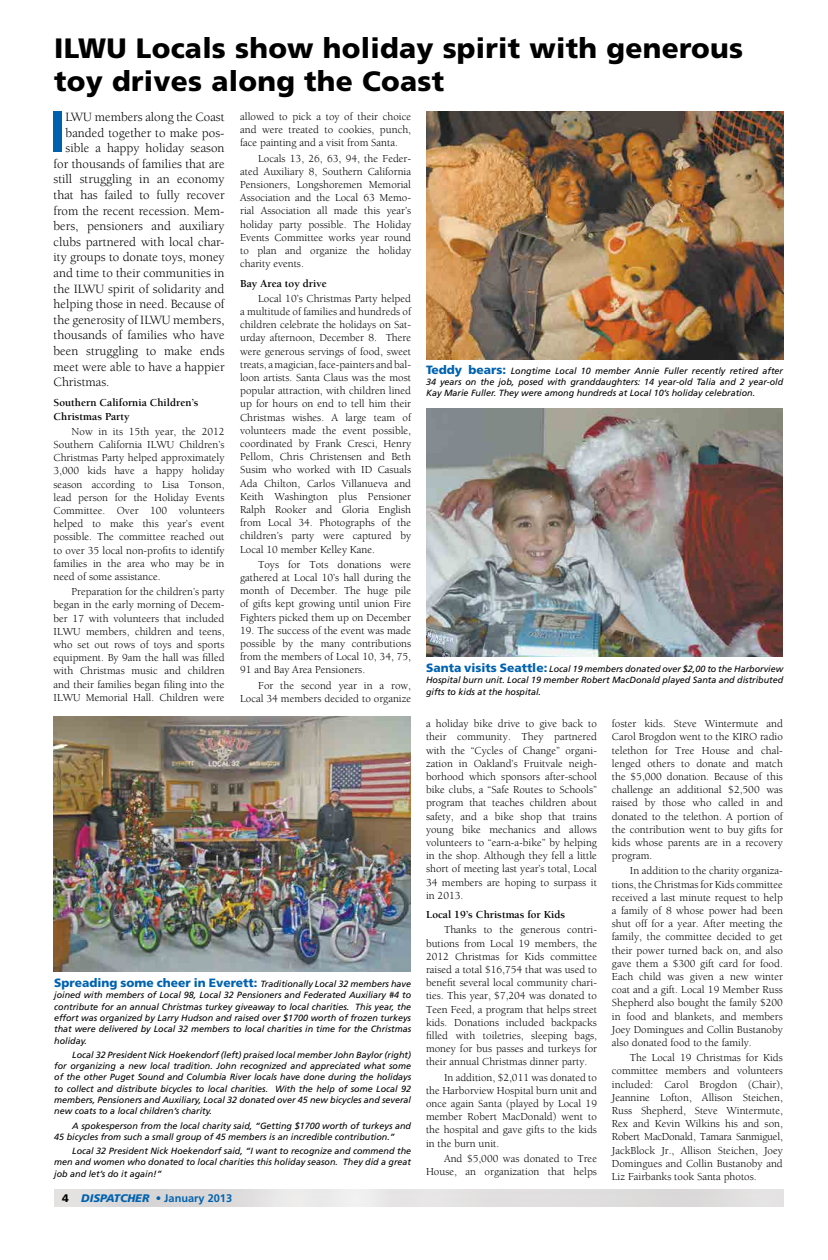
<style>
.page{position:relative;width:828px;height:1260px;background:#fff}
.page>*{position:absolute;margin:0;border:0;box-sizing:border-box;transform-origin:0 0}
.t1{font:700 57.7px "Frutiger";color:#0062af}
.t2{font:900 28px/33.6px "Frutiger";letter-spacing:.01em;color:#000}
.t3{font:13px "Berkeley";color:#000}
.t4{font:11px/13.2px "Berkeley";color:#000;text-align:justify}
.t5{font:700 11px/13.2px "Berkeley";color:#000}
.t6{font:700 11px "Frutiger";color:#0062af}
.t7{font:italic 9px/11.3px "Frutiger";color:#000;text-align:justify}
.s1{font-weight:900;font-style:normal;font-size:12px;color:#0062af}
.s2{font-weight:900;color:#000}
.s3{font-weight:900;font-style:italic}
</style>
<div class="page">
<img style="left:53px;top:716px;width:357px;height:255px">
<img style="left:426px;top:111px;width:357px;height:248px">
<img style="left:426px;top:408px;width:356px;height:248px">
<h2 class="t2" style="left:54px;top:31px;width:690px">ILWU Locals show holiday spirit with generous toy drives along the Coast</h2>
<h1 class="t1" style="left:50px;top:98px;width:18px">I</h1>
<p class="t3" style="left:66px;top:110px;width:160px">LWU members along the Coast</p>
<p class="t4" style="left:240px;top:110px;width:172px">allowed to pick a toy of their choice and were treated to cookies, punch, face painting and a visit from Santa.</p>
<p class="t4" style="left:240px;top:152px;width:173px;text-indent:18px">Locals 13, 26, 63, 94, the Feder&shy;ated Auxiliary 8, Southern California Pensioners, Longshoremen Memorial Association and the Local 63 Memo&shy;rial Association all made this year’s holiday party possible. The Holiday Events Committee works year round to plan and organize the holiday charity events.</p>
<p class="t5" style="left:240px;top:277px;width:88px">Bay Area toy drive</p>
<p class="t4" style="left:240px;top:292px;width:173px;text-indent:18px">Local 10’s Christmas Party helped a multitude of families and hundreds of children celebrate the holidays on Sat&shy;urday afternoon, December 8. There were generous servings of food, sweet treats, a magician, face-painters and bal&shy;loon artists. Santa Claus was the most popular attraction, with children lined up for hours on end to tell him their Christmas wishes. A large team of volunteers made the event possible, coordinated by Frank Cresci, Henry Pellom, Chris Christensen and Beth Susim who worked with ID Casuals Ada Chilton, Carlos Villanueva and Keith Washington plus Pensioner Ralph Rooker and Gloria English from Local 34. Photographs of the children’s party were captured by Local 10 member Kelley Kane.</p>
<p class="t4" style="left:240px;top:558px;width:173px;text-indent:18px">Toys for Tots donations were gathered at Local 10’s hall during the month of December. The huge pile of gifts kept growing until union Fire Fighters picked them up on December</p>
<p class="t4" style="left:240px;top:624px;width:173px">19. The success of the event was made possible by the many contributions from the members of Local 10, 34, 75, 91 and Bay Area Pensioners.</p>
<p class="t4" style="left:240px;top:679px;width:173px;text-align:right">For the second year in a row,<br>Local 34 members decided to organize</p>
<p class="t3" style="left:66px;top:126px;width:160px">banded together to make pos-</p>
<p class="t3" style="left:66px;top:141px;width:160px">sible a happy holiday season</p>
<p class="t3" style="left:54px;top:157px;width:173px">for thousands of families that are</p>
<p class="t3" style="left:54px;top:172px;width:172px">still struggling in an economy</p>
<p class="t3" style="left:54px;top:188px;width:173px">that has failed to fully recover</p>
<p class="t3" style="left:54px;top:204px;width:173px">from the recent recession. Mem-</p>
<p class="t3" style="left:54px;top:219px;width:173px">bers, pensioners and auxiliary</p>
<p class="t3" style="left:54px;top:235px;width:173px">clubs partnered with local char-</p>
<p class="t3" style="left:54px;top:250px;width:173px">ity groups to donate toys, money</p>
<p class="t3" style="left:54px;top:266px;width:173px">and time to their communities in</p>
<p class="t3" style="left:54px;top:282px;width:173px">the ILWU spirit of solidarity and</p>
<p class="t3" style="left:54px;top:297px;width:173px">helping those in need. Because of</p>
<p class="t3" style="left:54px;top:313px;width:173px">the generosity of ILWU members,</p>
<p class="t3" style="left:54px;top:328px;width:173px">thousands of families who have</p>
<p class="t3" style="left:54px;top:344px;width:173px">been struggling to make ends</p>
<p class="t3" style="left:54px;top:360px;width:173px">meet were able to have a happier</p>
<p class="t3" style="left:54px;top:375px;width:58px">Christmas.</p>
<p class="t5" style="left:54px;top:396px;width:147px">Southern California Children’s<br>Christmas Party</p>
<p class="t4" style="left:54px;top:425px;width:173px;text-indent:18px">Now in its 15th year, the 2012<br>Southern California ILWU Children’s Christmas Party helped approximately 3,000 kids have a happy holiday season according to Lisa Tonson, lead person for the Holiday Events Committee. Over 100 volunteers helped to make this year’s event possible. The committee reached out to over 35 local non-profits to identify families in the area who may be in need of some assistance.</p>
<p class="t4" style="left:54px;top:585px;width:173px;text-indent:18px">Preparation for the children’s party began in the early morning of Decem&shy;ber 17 with volunteers that included ILWU members, children and teens, who set out rows of toys and sports equipment. By 9am the hall was filled with Christmas music and children and their families began filing into the ILWU Memorial Hall. Children were</p>
<p class="t7" style="left:426px;top:365px;width:359px"><span class="s1">Teddy bears:</span> Longtime Local 10 member Annie Fuller recently retired after 34 years on the job, posed with granddaughters: 14 year-old Talia and 2 year-old Kay Marie Fuller. They were among hundreds at Local 10’s holiday celebration.</p>
<p class="t7" style="left:426px;top:663px;width:359px"><span class="s1">Santa visits Seattle:</span> Local 19 members donated over $2,00 to the Harborview Hospital burn unit. Local 19 member Robert MacDonald played Santa and distributed gifts to kids at the hospital.</p>
<p class="t7" style="left:54px;top:978px;width:358px"><span class="s1">Spreading some cheer in Everett:</span> Traditionally Local 32 members have joined with members of Local 98, Local 32 Pensioners and Federated Auxiliary #4 to contribute for an annual Christmas turkey giveaway to local charities. This year, the effort was organized by Larry Hudson and raised over $1700 worth of frozen turkeys that were delivered by Local 32 members to local charities in time for the Christmas holiday.</p>
<p class="t7" style="left:54px;top:1049px;width:358px;text-indent:18px">Local 32 President Nick Hoekendorf (left) praised local member John Baylor (right) for organizing a new local tradition. John recognized and appreciated what some of the other Puget Sound and Columbia River locals have done during the holidays to collect and distribute bicycles to local charities. With the help of some Local 92 members, Pensioners and Auxiliary, Local 32 donated over 45 new bicycles and several new coats to a local children’s charity.</p>
<p class="t7" style="left:54px;top:1120px;width:358px;text-indent:18px">A spokesperson from the local charity said, “Getting $1700 worth of turkeys and<br>45 bicycles from such a small group of 45 members is an incredible contribution.”</p>
<p class="t7" style="left:54px;top:1145px;width:358px;text-indent:18px">Local 32 President Nick Hoekendorf said, “I want to recognize and commend the men and women who donated to local charities this holiday season. They did a great job and let’s do it again!”</p>
<p class="t6" style="left:62px;top:1192px;width:171px"><span class="s2">4</span> <span class="s3">DISPATCHER</span> • January 2013</p>
<p class="t4" style="left:426px;top:717px;width:173px">a holiday bike drive to give back to their community. They partnered with the “Cycles of Change” organi&shy;zation in Oakland’s Fruitvale neigh&shy;borhood which sponsors after-school bike clubs, a “Safe Routes to Schools” program that teaches children about safety, and a bike shop that trains young bike mechanics and allows volunteers to “earn-a-bike” by helping in the shop. Although they fell a little short of meeting last year’s total, Local 34 members are hoping to surpass it in 2013.</p>
<p class="t5" style="left:426px;top:908px;width:141px">Local 19’s Christmas for Kids</p>
<p class="t4" style="left:426px;top:924px;width:173px;text-indent:18px">Thanks to the generous contri&shy;butions from Local 19 members, the 2012 Christmas for Kids committee raised a total $16,754 that was used to benefit several local community chari&shy;ties. This year, $7,204 was donated to Teen Feed, a program that helps street kids. Donations included backpacks filled with toiletries, sleeping bags, money for bus passes and turkeys for their annual Christmas dinner party.</p>
<p class="t4" style="left:426px;top:1071px;width:173px;text-indent:18px">In addition, $2,011 was donated to the Harborview Hospital burn unit and once again Santa (played by Local 19 member Robert MacDonald) went to the hospital and gave gifts to the kids in the burn unit.</p>
<p class="t4" style="left:426px;top:1152px;width:173px;text-align:right">And $5,000 was donated to Tree<br>House, an organization that helps</p>
<p class="t4" style="left:612px;top:717px;width:173px">foster kids. Steve Wintermute and Carol Brogdon went to the KIRO radio telethon for Tree House and chal&shy;lenged others to donate and match the $5,000 donation. Because of this challenge an additional $2,500 was raised by those who called in and donated to the telethon. A portion of the contribution went to buy gifts for kids whose parents are in a recovery program.</p>
<p class="t4" style="left:612px;top:865px;width:173px;text-indent:18px">In addition to the charity organiza&shy;tions, the Christmas for Kids committee received a last minute request to help a family of 8 whose power had been shut off for a year. After meeting the family, the committee decided to get their power turned back on, and also gave them a $300 gift card for food.<br>Each child was given a new winter coat and a gift. Local 19 Member Russ Shepherd also bought the family $200 in food and blankets, and members Joey Domingues and Collin Bustanoby also donated food to the family.</p>
<p class="t4" style="left:612px;top:1051px;width:173px;text-indent:18px">The Local 19 Christmas for Kids committee members and volunteers included: Carol Brogdon (Chair), Jeannine Lofton, Allison Steichen, Russ Shepherd, Steve Wintermute, Rex and Kevin Wilkins his and son, Robert MacDonald, Tamara Sanmiguel, JackBlock Jr., Allison Steichen, Joey Domingues and Collin Bustanoby and Liz Fairbanks took Santa photos.</p>
</div>
